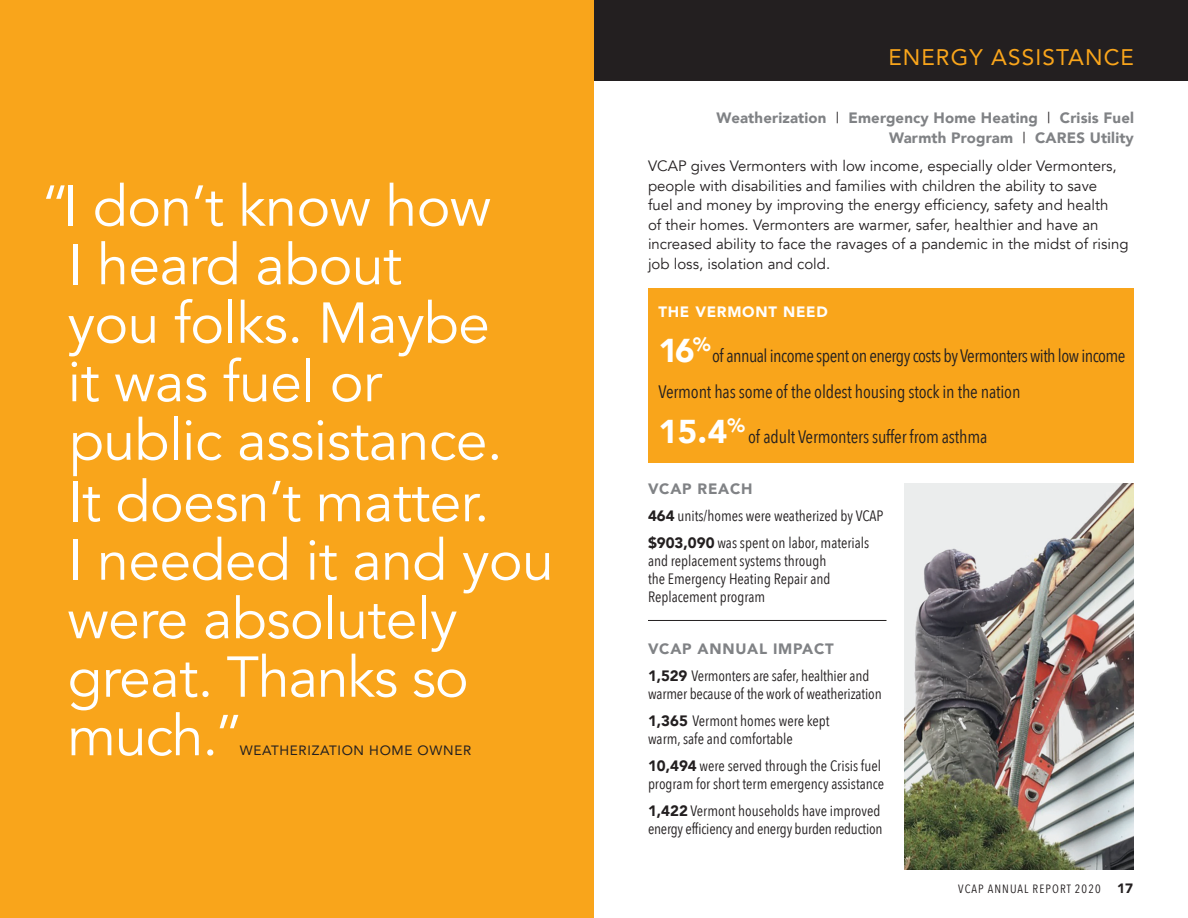
<style>
.page{position:relative;width:1188px;height:918px;background:#fff}
.page>*{position:absolute;margin:0;border:0;box-sizing:border-box;transform-origin:0 0}
.t1{font:57px/58.8px "Avenir";letter-spacing:-.01em;color:#fff}
.t2{font:900 33px "Avenir";color:#fff}
.t3{font:22.5px "Avenir";letter-spacing:.05em;color:#f9a51b}
.t4{font:18px "Avenir Next Condensed";letter-spacing:-.01em;color:#231f20}
.t5{font:18px "Avenir Next Condensed";letter-spacing:-.03em;color:#231f20}
.t6{font:15px/18px "Avenir Next Condensed";color:#231f20}
.t7{font:15px/19.5px "Avenir";color:#231f20}
.SUBHEAD{font:900 15px/19.5px "Avenir";letter-spacing:.01em;color:#808285;text-align:right}
.SUBHEAD-2{font:900 15px "Avenir";letter-spacing:.05em;color:#808285}
.t8{font:900 15px "Avenir";letter-spacing:.05em;color:#fff}
.t9{font:13.5px "Avenir";letter-spacing:.05em;color:#231f20}
.t10{font:12px "Avenir Next Condensed";letter-spacing:.09em;color:#231f20}
.s1{font-weight:400;color:#231f20}
.s2{font-family:"Avenir";font-weight:900}
.s3{font-family:"Avenir";font-weight:900;font-size:13.5px}
</style>
<div class="page">
<div style="left:0;top:0;width:594px;height:918px;background:#f9a51b"></div>
<div style="left:648px;top:288px;width:486px;height:174px;background:#f9a51b"></div>
<hr style="left:648px;top:620px;width:238px;height:1px;background:#231f20">
<div style="left:594px;top:0;width:594px;height:81px;background:#231f20"></div>
<img style="left:904px;top:483px;width:230px;height:387px">
<p class="t1" style="left:68px;top:178px;width:488px;text-indent:-27px">“I don’t know how<br>I heard about<br>you folks. Maybe<br>it was fuel or<br>public assistance.<br>It doesn’t matter.<br>I needed it and you were absolutely great. Thanks so much.”</p>
<p class="t9" style="left:240px;top:740px;width:233px">WEATHERIZATION HOME OWNER</p>
<p class="t3" style="left:888px;top:39px;width:247px">ENERGY ASSISTANCE</p>
<p class="SUBHEAD" style="left:716px;top:108px;width:419px">Weatherization <span class="s1">|</span> Emergency Home Heating <span class="s1">|</span> Crisis Fuel<br>Warmth Program <span class="s1">|</span> CARES Utility</p>
<p class="t7" style="left:648px;top:156px;width:482px">VCAP gives Vermonters with low income, especially older Vermonters, people with disabilities and families with children the ability to save<br>fuel and money by improving the energy efficiency, safety and health<br>of their homes. Vermonters are warmer, safer, healthier and have an increased ability to face the ravages of a pandemic in the midst of rising job loss, isolation and cold.</p>
<p class="t8" style="left:658px;top:299px;width:171px">THE VERMONT NEED</p>
<p class="t2" style="left:658px;top:322px;width:54px">16<sup>%</sup></p>
<p class="t5" style="left:712px;top:340px;width:415px">of annual income spent on energy costs by Vermonters with low income</p>
<p class="t4" style="left:658px;top:376px;width:364px">Vermont has some of the oldest housing stock in the nation</p>
<p class="t2" style="left:658px;top:403px;width:88px">15.4<sup>%</sup></p>
<p class="t4" style="left:748px;top:421px;width:241px">of adult Vermonters suffer from asthma</p>
<p class="SUBHEAD-2" style="left:648px;top:476px;width:106px">VCAP REACH</p>
<p class="t6" style="left:648px;top:506px;width:237px"><span class="s2">464</span> units/homes were weatherized by VCAP</p>
<p class="t6" style="left:648px;top:533px;width:223px"><span class="s2">$903,090</span> was spent on labor, materials and replacement systems through<br>the Emergency Heating Repair and<br>Replacement program</p>
<p class="SUBHEAD-2" style="left:648px;top:636px;width:187px">VCAP ANNUAL IMPACT</p>
<p class="t6" style="left:648px;top:666px;width:235px"><span class="s2">1,529</span> Vermonters are safer, healthier and warmer because of the work of weatherization</p>
<p class="t6" style="left:648px;top:711px;width:183px"><span class="s2">1,365</span> Vermont homes were kept warm, safe and comfortable</p>
<p class="t6" style="left:648px;top:756px;width:238px"><span class="s2">10,494</span> were served through the Crisis fuel program for short term emergency assistance</p>
<p class="t6" style="left:648px;top:801px;width:236px"><span class="s2">1,422</span> Vermont households have improved energy efficiency and energy burden reduction</p>
<p class="t10" style="left:958px;top:878px;width:176px">VCAP ANNUAL REPORT 2020 <span class="s3">17</span></p>
</div>
